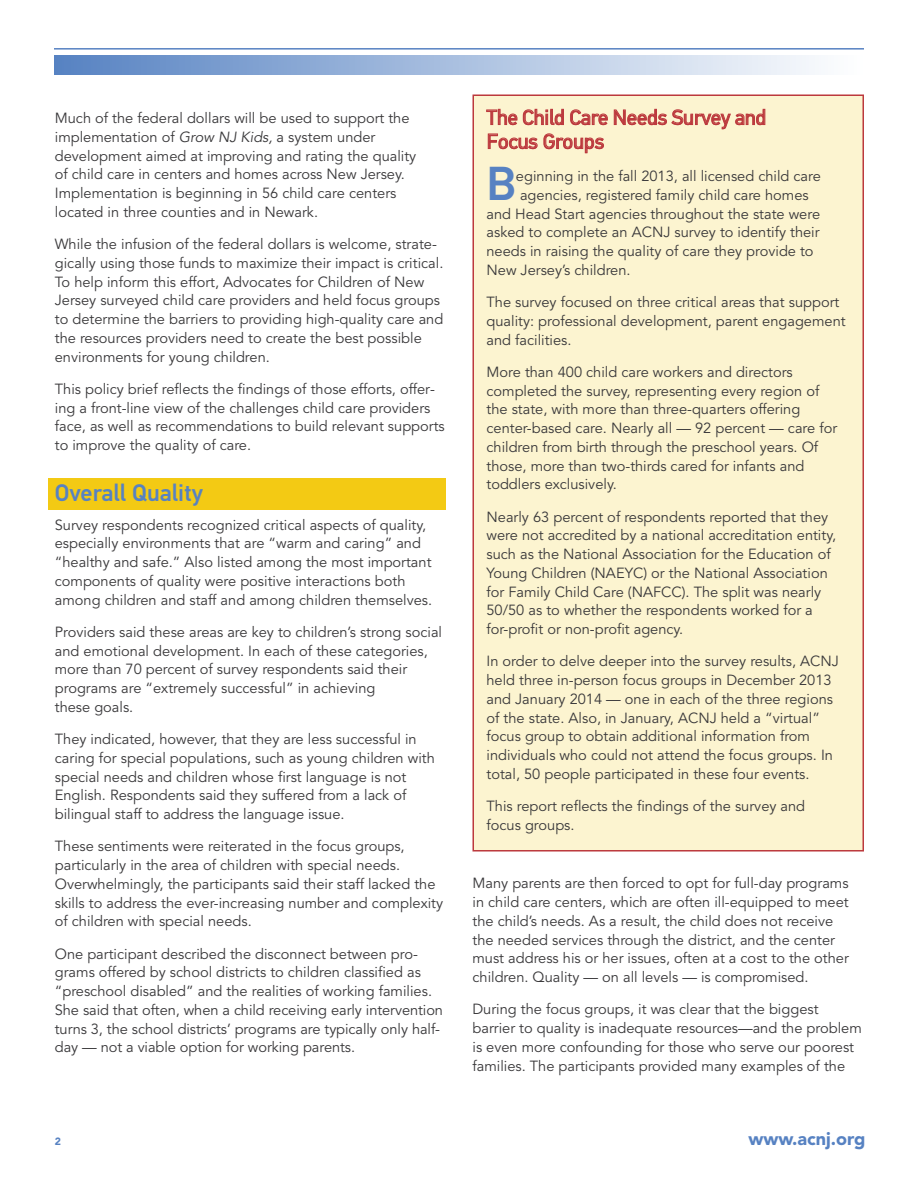
<style>
.page{position:relative;width:918px;height:1188px;background:#fff}
.page>*{position:absolute;margin:0;border:0;box-sizing:border-box;transform-origin:0 0}
.t1{font:500 47.7px "PF Din Text Pro";color:#5782c2}
.t2{font:500 24px "PF Din Text Pro";color:#5782c2}
.t3{font:21px/24px "PF Din Text Pro";color:#bc393d}
.t4{font:900 18px "Avenir";color:#5782c2}
.t5{font:14.7px/18.8px "Avenir";color:#39383a}
.t6{font:900 10.5px "Avenir";color:#5782c2}
.s1{font-style:italic}
</style>
<div class="page">
<div style="left:48px;top:478px;width:397px;height:31px;background:#f3ca14"></div>
<div style="left:474px;top:96px;width:388px;height:754px;background:#fcf4d0"></div>
<div style="left:472px;top:94px;width:392px;height:758px;border:2px solid #bc393d"></div>
<img style="left:54px;top:56px;width:761px;height:18px">
<hr style="left:54px;top:48px;width:810px;height:2px;background:#5782c2">
<svg style="left:486px;top:109px;width:78px;height:16px"></svg>
<svg style="left:570px;top:109px;width:38px;height:16px"></svg>
<svg style="left:614px;top:109px;width:151px;height:20px"></svg>
<svg style="left:488px;top:133px;width:116px;height:20px"></svg>
<p class="t5" style="left:55px;top:109px;width:363px">Much of the federal dollars will be used to support the implementation of <span class="s1">Grow NJ Kids,</span> a system under development aimed at improving and rating the quality of child care in centers and homes across New Jersey.<br>Implementation is beginning in 56 child care centers located in three counties and in Newark.</p>
<p class="t5" style="left:55px;top:235px;width:390px">While the infusion of the federal dollars is welcome, strate&shy;gically using those funds to maximize their impact is critical.<br>To help inform this effort, Advocates for Children of New Jersey surveyed child care providers and held focus groups to determine the barriers to providing high-quality care and the resources providers need to create the best possible environments for young children.</p>
<p class="t5" style="left:55px;top:380px;width:391px">This policy brief reflects the findings of those efforts, offer&shy;ing a front-line view of the challenges child care providers face, as well as recommendations to build relevant supports to improve the quality of care.</p>
<h2 class="t2" style="left:55px;top:484px;width:150px">Overall Quality</h2>
<p class="t5" style="left:55px;top:515px;width:379px">Survey respondents recognized critical aspects of quality, especially environments that are “warm and caring” and “healthy and safe.” Also listed among the most important components of quality were positive interactions both among children and staff and among children themselves.</p>
<p class="t5" style="left:55px;top:623px;width:389px">Providers said these areas are key to children’s strong social and emotional development. In each of these categories, more than 70 percent of survey respondents said their programs are “extremely successful” in achieving<br>these goals.</p>
<p class="t5" style="left:55px;top:730px;width:381px">They indicated, however, that they are less successful in caring for special populations, such as young children with special needs and children whose first language is not English. Respondents said they suffered from a lack of bilingual staff to address the language issue.</p>
<p class="t5" style="left:55px;top:837px;width:390px">These sentiments were reiterated in the focus groups, particularly in the area of children with special needs.<br>Overwhelmingly, the participants said their staff lacked the skills to address the ever-increasing number and complexity of children with special needs.</p>
<p class="t5" style="left:55px;top:944px;width:390px">One participant described the disconnect between pro&shy;grams offered by school districts to children classified as “preschool disabled” and the realities of working families.<br>She said that often, when a child receiving early intervention turns 3, the school districts’ programs are typically only half&shy;day — not a viable option for working parents.</p>
<h3 class="t3" style="left:487px;top:107px;width:281px">The Child Care Needs Survey and<br>Focus Groups</h3>
<h1 class="t1" style="left:487px;top:167px;width:31px">B</h1>
<p class="t5" style="left:516px;top:167px;width:306px">eginning in the fall 2013, all licensed child care</p>
<p class="t5" style="left:520px;top:186px;width:290px">agencies, registered family child care homes</p>
<p class="t5" style="left:487px;top:204px;width:335px">and Head Start agencies throughout the state were</p>
<p class="t5" style="left:487px;top:223px;width:335px">asked to complete an ACNJ survey to identify their</p>
<p class="t5" style="left:487px;top:242px;width:329px">needs in raising the quality of care they provide to</p>
<p class="t5" style="left:487px;top:261px;width:146px">New Jersey’s children.</p>
<p class="t5" style="left:487px;top:293px;width:361px">The survey focused on three critical areas that support quality: professional development, parent engagement and facilities.</p>
<p class="t5" style="left:487px;top:363px;width:352px">More than 400 child care workers and directors completed the survey, representing every region of the state, with more than three-quarters offering center-based care. Nearly all — 92 percent — care for children from birth through the preschool years. Of those, more than two-thirds cared for infants and toddlers exclusively.</p>
<p class="t5" style="left:487px;top:507px;width:351px">Nearly 63 percent of respondents reported that they were not accredited by a national accreditation entity, such as the National Association for the Education of Young Children (NAEYC) or the National Association for Family Child Care (NAFCC). The split was nearly 50/50 as to whether the respondents worked for a for-profit or non-profit agency.</p>
<p class="t5" style="left:487px;top:652px;width:354px">In order to delve deeper into the survey results, ACNJ held three in-person focus groups in December 2013 and January 2014 — one in each of the three regions of the state. Also, in January, ACNJ held a “virtual” focus group to obtain additional information from individuals who could not attend the focus groups. In total, 50 people participated in these four events.</p>
<p class="t5" style="left:487px;top:797px;width:320px">This report reflects the findings of the survey and focus groups.</p>
<p class="t5" style="left:472px;top:874px;width:378px">Many parents are then forced to opt for full-day programs in child care centers, which are often ill-equipped to meet the child’s needs. As a result, the child does not receive the needed services through the district, and the center must address his or her issues, often at a cost to the other children. Quality — on all levels — is compromised.</p>
<p class="t5" style="left:472px;top:1000px;width:391px">During the focus groups, it was clear that the biggest barrier to quality is inadequate resources—and the problem is even more confounding for those who serve our poorest families. The participants provided many examples of the</p>
<p class="t6" style="left:55px;top:1132px;width:8px">2</p>
<p class="t4" style="left:748px;top:1124px;width:118px">www.acnj.org</p>
</div>
